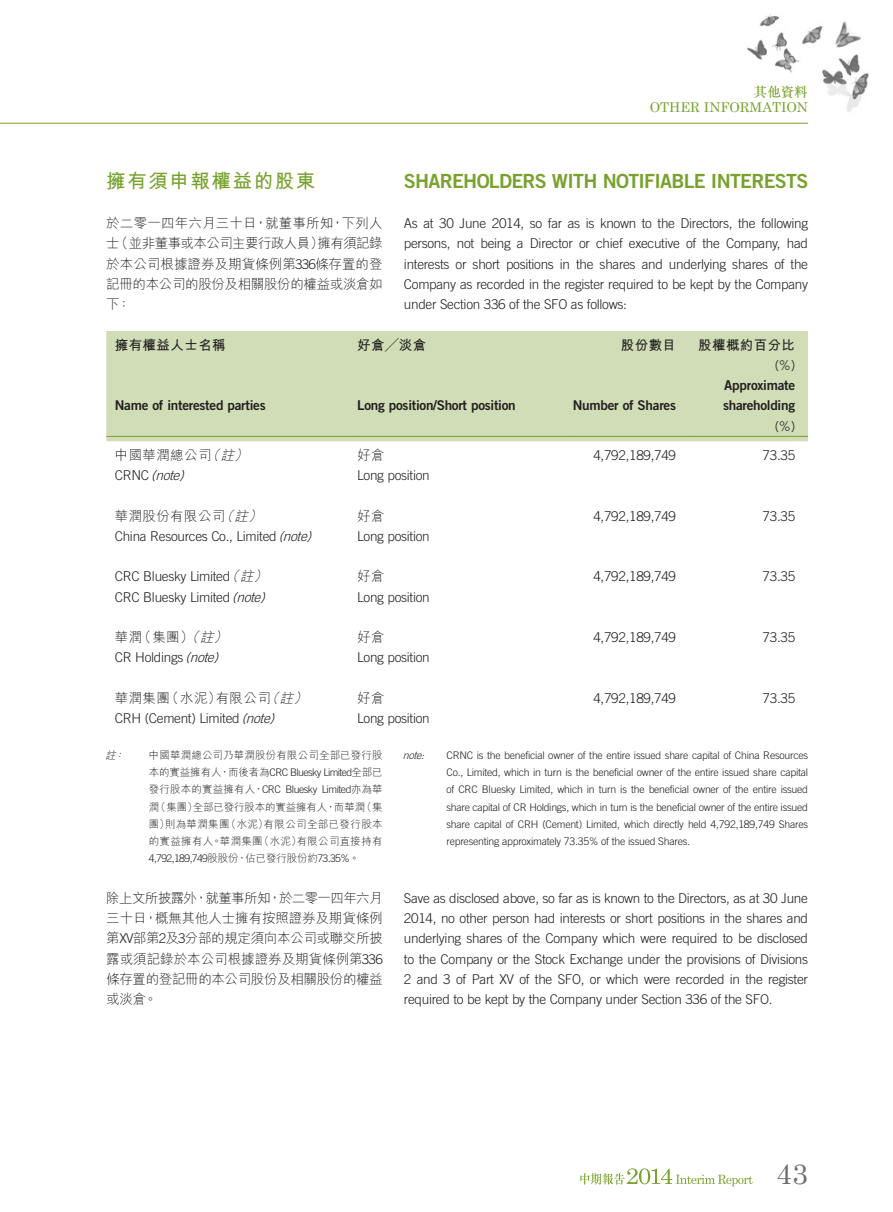
<style>
.page{position:relative;width:893px;height:1212px;background:#fff}
.page>*{position:absolute;margin:0;border:0;box-sizing:border-box;transform-origin:0 0}
.t1{font:28.5px "Century Schoolbook";color:#6c6d70}
.Heading_1{font:19.5px "Trade Gothic LT Std Bd 2";letter-spacing:-.035em;color:#78a22d}
.C_Heading_1{font:700 19.5px "M Hei HK";letter-spacing:.08em;color:#78a22d}
.Body_Text{font:300 13.5px/20.2px "Trade Gothic LT Std";letter-spacing:-.02em;color:#231f20;text-align:justify}
.C_Body_Text{font:300 13.5px/20.2px "M Hei HK";letter-spacing:-.025em;color:#231f20;text-align:justify}
.Body_Text-2{font:13.5px "Trade Gothic LT Std Bd 2";letter-spacing:-.02em;color:#231f20}
.Body_Text-3{font:300 13.5px "M Hei HK";letter-spacing:.03em;color:#231f20}
.Body_Text-4{font:700 13.5px "M Hei HK";letter-spacing:.03em;color:#231f20}
.t2{font:13.5px "Century Schoolbook";color:#78a22d}
.Body_Text-5{font:italic 300 13.5px "Trade Gothic LT Std";color:#231f20}
.t3{font:500 13.5px "M Sung HK";color:#78a22d}
.Notes{font:300 10.5px/17.2px "Trade Gothic LT Std";letter-spacing:-.02em;color:#231f20;text-align:justify}
.C_Notes{font:300 10.5px/17.2px "M Hei HK";letter-spacing:.03em;color:#231f20;text-align:justify}
.Notes-2{font:italic 300 10.5px "Trade Gothic LT Std";color:#231f20}
.C_Notes-2{font:italic 300 10.5px "M Hei HK";color:#231f20}
.s1{font-family:"Trade Gothic LT Std"}
.s2{font-style:italic}
.s3{font-style:normal}
.s4{font-family:"M Hei HK";font-style:italic}
</style>
<div class="page">
<img style="left:702px;top:14px;width:167px;height:109px">
<hr style="left:0;top:123px;width:808px;height:1px;background:#78a22d">
<svg style="left:580px;top:1168px;width:173px;height:18px"></svg>
<div style="left:106px;top:331px;width:702px;height:110px;background:#d0ddb6"></div>
<hr style="left:106px;top:436px;width:251px;height:1px;background:#78a22d">
<hr style="left:357px;top:436px;width:213px;height:1px;background:#78a22d">
<hr style="left:570px;top:436px;width:119px;height:1px;background:#78a22d">
<hr style="left:689px;top:436px;width:119px;height:1px;background:#78a22d">
<p class="t3" style="left:754px;top:82px;width:56px">其他資料</p>
<p class="t2" style="left:650px;top:99px;width:160px">OTHER INFORMATION</p>
<p class="C_Heading_1" style="left:106px;top:166px;width:211px">擁有須申報權益的股東</p>
<p class="C_Body_Text" style="left:106px;top:213px;width:278px">於二零一四年六月三十日，就董事所知，下列人士（並非董事或本公司主要行政人員）擁有須記錄於本公司根據證券及期貨條例第<span class="s1">336</span>條存置的登記冊的本公司的股份及相關股份的權益或淡倉如下：</p>
<p class="Heading_1" style="left:404px;top:168px;width:406px">SHAREHOLDERS WITH NOTIFIABLE INTERESTS</p>
<p class="Body_Text" style="left:404px;top:213px;width:406px">As at 30 June 2014, so far as is known to the Directors, the following persons, not being a Director or chief executive of the Company, had interests or short positions in the shares and underlying shares of the Company as recorded in the register required to be kept by the Company under Section 336 of the SFO as follows:</p>
<p class="Body_Text-4" style="left:115px;top:335px;width:112px">擁有權益人士名稱</p>
<p class="Body_Text-4" style="left:357px;top:335px;width:71px">好倉╱淡倉</p>
<p class="Body_Text-4" style="left:621px;top:335px;width:57px">股份數目</p>
<p class="Body_Text-4" style="left:698px;top:335px;width:98px">股權概約百分比</p>
<p class="Body_Text" style="left:775px;top:355px;width:22px">(%)</p>
<p class="Body_Text-2" style="left:115px;top:397px;width:152px">Name of interested parties</p>
<p class="Body_Text-2" style="left:357px;top:397px;width:160px">Long position/Short position</p>
<p class="Body_Text-2" style="left:573px;top:397px;width:105px">Number of Shares</p>
<p class="Body_Text-2" style="left:724px;top:377px;width:72px">Approximate</p>
<p class="Body_Text-2" style="left:723px;top:397px;width:74px">shareholding</p>
<p class="Body_Text" style="left:775px;top:415px;width:22px">(%)</p>
<p class="Body_Text-3" style="left:115px;top:448px;width:138px">中國華潤總公司<span class="s2">（註）</span></p>
<p class="Body_Text-3" style="left:357px;top:448px;width:29px">好倉</p>
<p class="Body_Text" style="left:593px;top:445px;width:84px">4,792,189,749</p>
<p class="Body_Text" style="left:763px;top:445px;width:34px">73.35</p>
<p class="Body_Text-5" style="left:115px;top:467px;width:74px"><span class="s3">C R N C</span> (note)</p>
<p class="Body_Text" style="left:357px;top:465px;width:74px">Long position</p>
<p class="Body_Text-3" style="left:115px;top:509px;width:152px">華潤股份有限公司<span class="s2">（註）</span></p>
<p class="Body_Text-3" style="left:357px;top:509px;width:29px">好倉</p>
<p class="Body_Text" style="left:593px;top:505px;width:84px">4,792,189,749</p>
<p class="Body_Text" style="left:763px;top:505px;width:34px">73.35</p>
<p class="Body_Text" style="left:115px;top:526px;width:202px">China Resources Co., Limited <span class="s2">(note)</span></p>
<p class="Body_Text" style="left:357px;top:526px;width:74px">Long position</p>
<p class="Body_Text" style="left:115px;top:566px;width:157px">CRC Bluesky Limited<span class="s4">（註）</span></p>
<p class="Body_Text-3" style="left:357px;top:569px;width:29px">好倉</p>
<p class="Body_Text" style="left:593px;top:566px;width:84px">4,792,189,749</p>
<p class="Body_Text" style="left:763px;top:566px;width:34px">73.35</p>
<p class="Body_Text" style="left:115px;top:586px;width:155px">CRC Bluesky Limited <span class="s2">(note)</span></p>
<p class="Body_Text" style="left:357px;top:586px;width:74px">Long position</p>
<p class="Body_Text-3" style="left:115px;top:630px;width:117px">華潤（集團）<span class="s2">（註）</span></p>
<p class="Body_Text-3" style="left:357px;top:630px;width:29px">好倉</p>
<p class="Body_Text" style="left:593px;top:627px;width:84px">4,792,189,749</p>
<p class="Body_Text" style="left:763px;top:627px;width:34px">73.35</p>
<p class="Body_Text" style="left:115px;top:647px;width:109px">CR Holdings <span class="s2">(note)</span></p>
<p class="Body_Text" style="left:357px;top:647px;width:74px">Long position</p>
<p class="Body_Text-3" style="left:115px;top:691px;width:197px">華潤集團（水泥）有限公司<span class="s2">（註）</span></p>
<p class="Body_Text-3" style="left:357px;top:691px;width:29px">好倉</p>
<p class="Body_Text" style="left:593px;top:688px;width:84px">4,792,189,749</p>
<p class="Body_Text" style="left:763px;top:688px;width:34px">73.35</p>
<p class="Body_Text" style="left:115px;top:708px;width:165px">CRH (Cement) Limited <span class="s2">(note)</span></p>
<p class="Body_Text" style="left:357px;top:708px;width:74px">Long position</p>
<p class="Notes-2" style="left:403px;top:749px;width:26px">note:</p>
<p class="Notes" style="left:446px;top:746px;width:363px">CRNC is the beneficial owner of the entire issued share capital of China Resources Co., Limited, which in turn is the beneficial owner of the entire issued share capital of CRC Bluesky Limited, which in turn is the beneficial owner of the entire issued share capital of CR Holdings, which in turn is the beneficial owner of the entire issued share capital of CRH (Cement) Limited, which directly held 4,792,189,749 Shares representing approximately 73.35% of the issued Shares.</p>
<p class="C_Notes-2" style="left:105px;top:750px;width:23px">註：</p>
<p class="C_Notes" style="left:149px;top:746px;width:235px">中國華潤總公司乃華潤股份有限公司全部已發行股本的實益擁有人，而後者為<span class="s1">CRC Bluesky Limited</span>全部已發行股本的實益擁有人，<span class="s1">CRC Bluesky Limited</span>亦為華潤（集團）全部已發行股本的實益擁有人，而華潤（集團）則為華潤集團（水泥）有限公司全部已發行股本的實益擁有人。華潤集團（水泥）有限公司直接持有<span class="s1">4,792,189,749</span>股股份，佔已發行股份約<span class="s1">73.35%</span>。</p>
<p class="C_Body_Text" style="left:106px;top:888px;width:278px">除上文所披露外，就董事所知，於二零一四年六月三十日，概無其他人士擁有按照證券及期貨條例第<span class="s1">XV</span>部第<span class="s1">2</span>及<span class="s1">3</span>分部的規定須向本公司或聯交所披露或須記錄於本公司根據證券及期貨條例第<span class="s1">336</span>條存置的登記冊的本公司股份及相關股份的權益或淡倉。</p>
<p class="Body_Text" style="left:404px;top:888px;width:406px">Save as disclosed above, so far as is known to the Directors, as at 30 June 2014, no other person had interests or short positions in the shares and underlying shares of the Company which were required to be disclosed to the Company or the Stock Exchange under the provisions of Divisions 2 and 3 of Part XV of the SFO, or which were recorded in the register required to be kept by the Company under Section 336 of the SFO.</p>
<h1 class="t1" style="left:776px;top:1156px;width:33px">43</h1>
</div>
